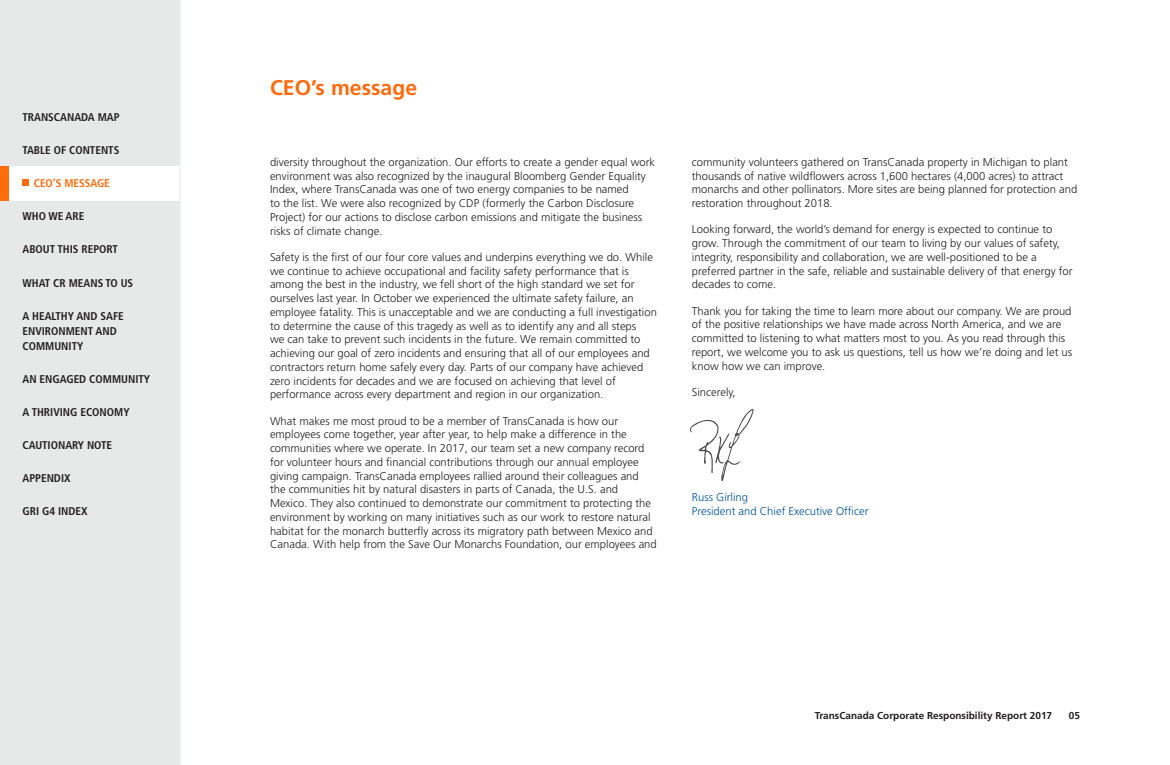
<style>
.page{position:relative;width:1170px;height:765px;background:#fff}
.page>*{position:absolute;margin:0;border:0;box-sizing:border-box;transform-origin:0 0}
.t1{font:700 21.25px "Frutiger";color:#ff6b0d}
.t2{font:300 11.25px/13.8px "Frutiger";color:#231f20}
.t3{font:700 condensed 11.25px/15px "Frutiger";color:#231f20}
.t4{font:300 11.25px/13.8px "Frutiger";color:#00539b}
.t5{font:700 condensed 11.25px "Frutiger";color:#ff6b0d}
.t6{font:700 10px "Frutiger";color:#231f20}
</style>
<div class="page">
<div style="left:0;top:0;width:180px;height:765px;background:#e7e8e8"></div>
<div style="left:0;top:166px;width:180px;height:35px;background:#fff"></div>
<div style="left:0;top:166px;width:9px;height:35px;background:#ff6b0d"></div>
<svg style="left:689px;top:409px;width:65px;height:72px"></svg>
<div style="left:22px;top:180px;width:7px;height:6px;background:#ff6b0d"></div>
<hr style="left:180px;top:0;width:1px;height:765px;background:#e7e8e8">
<p class="t3" style="left:22px;top:110px;width:99px">TRANSCANADA MAP</p>
<p class="t3" style="left:22px;top:143px;width:98px">TABLE OF CONTENTS</p>
<p class="t5" style="left:34px;top:177px;width:78px">CEO’S MESSAGE</p>
<p class="t3" style="left:22px;top:209px;width:63px">WHO WE ARE</p>
<p class="t3" style="left:22px;top:242px;width:97px">ABOUT THIS REPORT</p>
<p class="t3" style="left:22px;top:275px;width:112px">WHAT CR MEANS TO US</p>
<p class="t3" style="left:22px;top:308px;width:103px">A HEALTHY AND SAFE<br>ENVIRONMENT AND<br>COMMUNITY</p>
<p class="t3" style="left:22px;top:371px;width:129px">AN ENGAGED COMMUNITY</p>
<p class="t3" style="left:22px;top:405px;width:109px">A THRIVING ECONOMY</p>
<p class="t3" style="left:22px;top:438px;width:91px">CAUTIONARY NOTE</p>
<p class="t3" style="left:22px;top:471px;width:50px">APPENDIX</p>
<p class="t3" style="left:22px;top:504px;width:67px">GRI G4 INDEX</p>
<h1 class="t1" style="left:270px;top:75px;width:149px">CEO’s message</h1>
<p class="t2" style="left:270px;top:155px;width:387px">diversity throughout the organization. Our efforts to create a gender equal work environment was also recognized by the inaugural Bloomberg Gender Equality Index, where TransCanada was one of two energy companies to be named<br>to the list. We were also recognized by CDP (formerly the Carbon Disclosure Project) for our actions to disclose carbon emissions and mitigate the business risks of climate change.</p>
<p class="t2" style="left:270px;top:250px;width:388px">Safety is the first of our four core values and underpins everything we do. While we continue to achieve occupational and facility safety performance that is among the best in the industry, we fell short of the high standard we set for ourselves last year. In October we experienced the ultimate safety failure, an employee fatality. This is unacceptable and we are conducting a full investigation to determine the cause of this tragedy as well as to identify any and all steps<br>we can take to prevent such incidents in the future. We remain committed to achieving our goal of zero incidents and ensuring that all of our employees and contractors return home safely every day. Parts of our company have achieved zero incidents for decades and we are focused on achieving that level of performance across every department and region in our organization.</p>
<p class="t2" style="left:270px;top:414px;width:388px">What makes me most proud to be a member of TransCanada is how our employees come together, year after year, to help make a difference in the communities where we operate. In 2017, our team set a new company record for volunteer hours and financial contributions through our annual employee giving campaign. TransCanada employees rallied around their colleagues and the communities hit by natural disasters in parts of Canada, the U.S. and Mexico. They also continued to demonstrate our commitment to protecting the environment by working on many initiatives such as our work to restore natural habitat for the monarch butterfly across its migratory path between Mexico and Canada. With help from the Save Our Monarchs Foundation, our employees and</p>
<p class="t2" style="left:692px;top:155px;width:387px">community volunteers gathered on TransCanada property in Michigan to plant thousands of native wildflowers across 1,600 hectares (4,000 acres) to attract monarchs and other pollinators. More sites are being planned for protection and restoration throughout 2018.</p>
<p class="t2" style="left:692px;top:223px;width:382px">Looking forward, the world’s demand for energy is expected to continue to grow. Through the commitment of our team to living by our values of safety, integrity, responsibility and collaboration, we are well-positioned to be a preferred partner in the safe, reliable and sustainable delivery of that energy for decades to come.</p>
<p class="t2" style="left:692px;top:304px;width:382px">Thank you for taking the time to learn more about our company. We are proud of the positive relationships we have made across North America, and we are committed to listening to what matters most to you. As you read through this report, we welcome you to ask us questions, tell us how we’re doing and let us know how we can improve.</p>
<p class="t2" style="left:692px;top:385px;width:45px">Sincerely,</p>
<p class="t4" style="left:692px;top:490px;width:178px">Russ Girling<br>President and Chief Executive Officer</p>
<p class="t6" style="left:815px;top:709px;width:239px">TransCanada Corporate Responsibility Report 2017</p>
<p class="t6" style="left:1069px;top:709px;width:13px">05</p>
</div>
